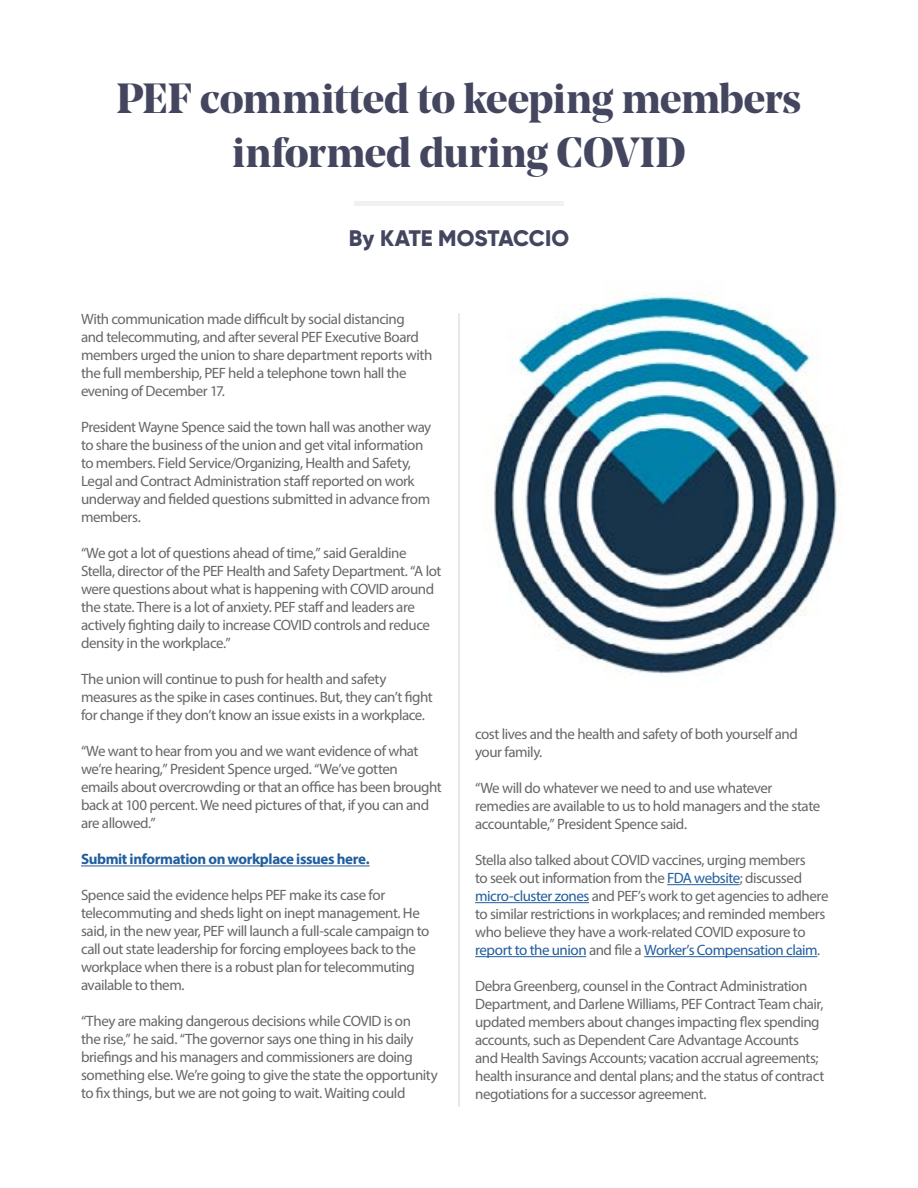
<style>
.page{position:relative;width:918px;height:1188px;background:#fff}
.page>*{position:absolute;margin:0;border:0;box-sizing:border-box;transform-origin:0 0}
.t1{font:700 42px/54px "Noe Display";letter-spacing:-.005em;color:#444660;text-align:center}
.t2{font:800 22.5px "Gilroy";letter-spacing:-.005em;color:#444660}
.t3{font:15px/18px "Myriad Pro";letter-spacing:-.03em;color:#666767}
.t4{font:700 15px "Myriad Pro";letter-spacing:-.025em;color:#215e9e}
.s1{color:#215e9e}
</style>
<div class="page">
<img style="left:494px;top:295px;width:343px;height:379px">
<hr style="left:81px;top:866px;width:289px;height:1px;background:#215e9e">
<hr style="left:459px;top:313px;width:1px;height:794px;background:#d1d3d4">
<hr style="left:667px;top:884px;width:73px;height:1px;background:#215e9e">
<hr style="left:475px;top:902px;width:114px;height:1px;background:#215e9e">
<hr style="left:475px;top:956px;width:111px;height:1px;background:#215e9e">
<hr style="left:644px;top:956px;width:173px;height:1px;background:#215e9e">
<hr style="left:354px;top:201px;width:209px;height:4px;background:#f1f1f2">
<h1 class="t1" style="left:117px;top:70px;width:686px">PEF committed to keeping members informed during COVID</h1>
<h2 class="t2" style="left:349px;top:224px;width:222px">By KATE MOSTACCIO</h2>
<p class="t3" style="left:81px;top:310px;width:353px">With communication made difficult by social distancing<br>and telecommuting, and after several PEF Executive Board members urged the union to share department reports with the full membership, PEF held a telephone town hall the evening of December 17.</p>
<p class="t3" style="left:81px;top:418px;width:352px">President Wayne Spence said the town hall was another way to share the business of the union and get vital information to members. Field Service/Organizing, Health and Safety, Legal and Contract Administration staff reported on work underway and fielded questions submitted in advance from members.</p>
<p class="t3" style="left:81px;top:544px;width:362px">“We got a lot of questions ahead of time,” said Geraldine Stella, director of the PEF Health and Safety Department. “A lot were questions about what is happening with COVID around the state. There is a lot of anxiety. PEF staff and leaders are actively fighting daily to increase COVID controls and reduce density in the workplace.”</p>
<p class="t3" style="left:81px;top:670px;width:353px">The union will continue to push for health and safety measures as the spike in cases continues. But, they can’t fight for change if they don’t know an issue exists in a workplace.</p>
<p class="t3" style="left:81px;top:742px;width:362px">“We want to hear from you and we want evidence of what we’re hearing,” President Spence urged. “We’ve gotten<br>emails about overcrowding or that an office has been brought back at 100 percent. We need pictures of that, if you can and are allowed.”</p>
<p class="t4" style="left:81px;top:850px;width:290px">Submit information on workplace issues here.</p>
<p class="t3" style="left:81px;top:886px;width:350px">Spence said the evidence helps PEF make its case for telecommuting and sheds light on inept management. He said, in the new year, PEF will launch a full-scale campaign to call out state leadership for forcing employees back to the workplace when there is a robust plan for telecommuting available to them.</p>
<p class="t3" style="left:81px;top:1012px;width:358px">“They are making dangerous decisions while COVID is on<br>the rise,” he said. “The governor says one thing in his daily briefings and his managers and commissioners are doing something else. We’re going to give the state the opportunity to fix things, but we are not going to wait. Waiting could</p>
<p class="t3" style="left:475px;top:725px;width:324px">cost lives and the health and safety of both yourself and your family.</p>
<p class="t3" style="left:475px;top:779px;width:347px">“We will do whatever we need to and use whatever remedies are available to us to hold managers and the state accountable,” President Spence said.</p>
<p class="t3" style="left:475px;top:851px;width:355px">Stella also talked about COVID vaccines, urging members<br>to seek out information from the <span class="s1">FDA website</span>; discussed <span class="s1">micro-cluster zones</span> and PEF’s work to get agencies to adhere to similar restrictions in workplaces; and reminded members who believe they have a work-related COVID exposure to <span class="s1">report to the union</span> and file a <span class="s1">Worker’s Compensation claim</span>.</p>
<p class="t3" style="left:475px;top:977px;width:351px">Debra Greenberg, counsel in the Contract Administration Department, and Darlene Williams, PEF Contract Team chair, updated members about changes impacting flex spending accounts, such as Dependent Care Advantage Accounts and Health Savings Accounts; vacation accrual agreements; health insurance and dental plans; and the status of contract negotiations for a successor agreement.</p>
</div>
